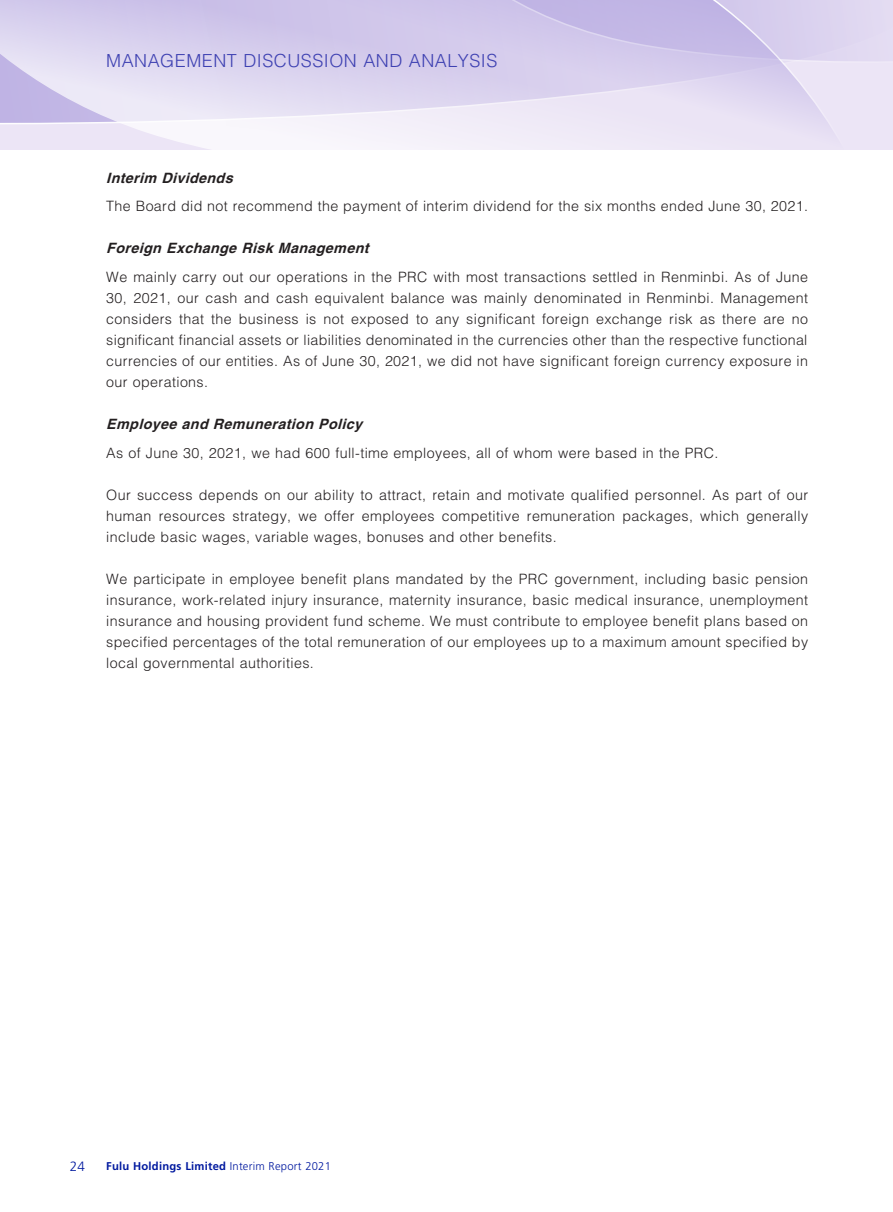
<style>
.page{position:relative;width:893px;height:1212px;background:#fff}
.page>*{position:absolute;margin:0;border:0;box-sizing:border-box;transform-origin:0 0}
.t1{font:300 18px "Helvetica LT Std";letter-spacing:.03em;color:#3e41b2}
.t2{font:300 14.25px/21px "Helvetica LT Std";letter-spacing:.03em;color:#231f20;text-align:justify}
.t3{font:italic 700 14.25px "Helvetica LT Std";color:#231f20}
.t4{font:300 13.5px "Frutiger LT Std";color:#00199f}
.t5{font:700 11.25px "Frutiger LT Std";letter-spacing:.02em;color:#00199f}
.s1{font-weight:300}
</style>
<div class="page">
<svg style="left:0;top:0;width:893px;height:150px;background:#e1daf1"></svg>
<svg style="left:439px;top:0;width:454px;height:68px;background:#d1c7eb"></svg>
<p class="t1" style="left:106px;top:49px;width:393px">MANAGEMENT DISCUSSION AND ANALYSIS</p>
<p class="t3" style="left:106px;top:169px;width:132px">Interim Dividends</p>
<p class="t2" style="left:106px;top:196px;width:703px">The Board did not recommend the payment of interim dividend for the six months ended June 30, 2021.</p>
<p class="t3" style="left:106px;top:240px;width:268px">Foreign Exchange Risk Management</p>
<p class="t2" style="left:106px;top:266px;width:703px">We mainly carry out our operations in the PRC with most transactions settled in Renminbi. As of June 30, 2021, our cash and cash equivalent balance was mainly denominated in Renminbi. Management considers that the business is not exposed to any significant foreign exchange risk as there are no significant financial assets or liabilities denominated in the currencies other than the respective functional currencies of our entities. As of June 30, 2021, we did not have significant foreign currency exposure in our operations.</p>
<p class="t3" style="left:106px;top:415px;width:262px">Employee and Remuneration Policy</p>
<p class="t2" style="left:106px;top:442px;width:614px">As of June 30, 2021, we had 600 full-time employees, all of whom were based in the PRC.</p>
<p class="t2" style="left:106px;top:484px;width:703px">Our success depends on our ability to attract, retain and motivate qualified personnel. As part of our human resources strategy, we offer employees competitive remuneration packages, which generally include basic wages, variable wages, bonuses and other benefits.</p>
<p class="t2" style="left:106px;top:568px;width:703px">We participate in employee benefit plans mandated by the PRC government, including basic pension insurance, work-related injury insurance, maternity insurance, basic medical insurance, unemployment insurance and housing provident fund scheme. We must contribute to employee benefit plans based on specified percentages of the total remuneration of our employees up to a maximum amount specified by local governmental authorities.</p>
<p class="t4" style="left:70px;top:1159px;width:17px">24</p>
<p class="t5" style="left:106px;top:1160px;width:226px">Fulu Holdings Limited <span class="s1">Interim Report 2021</span></p>
</div>
